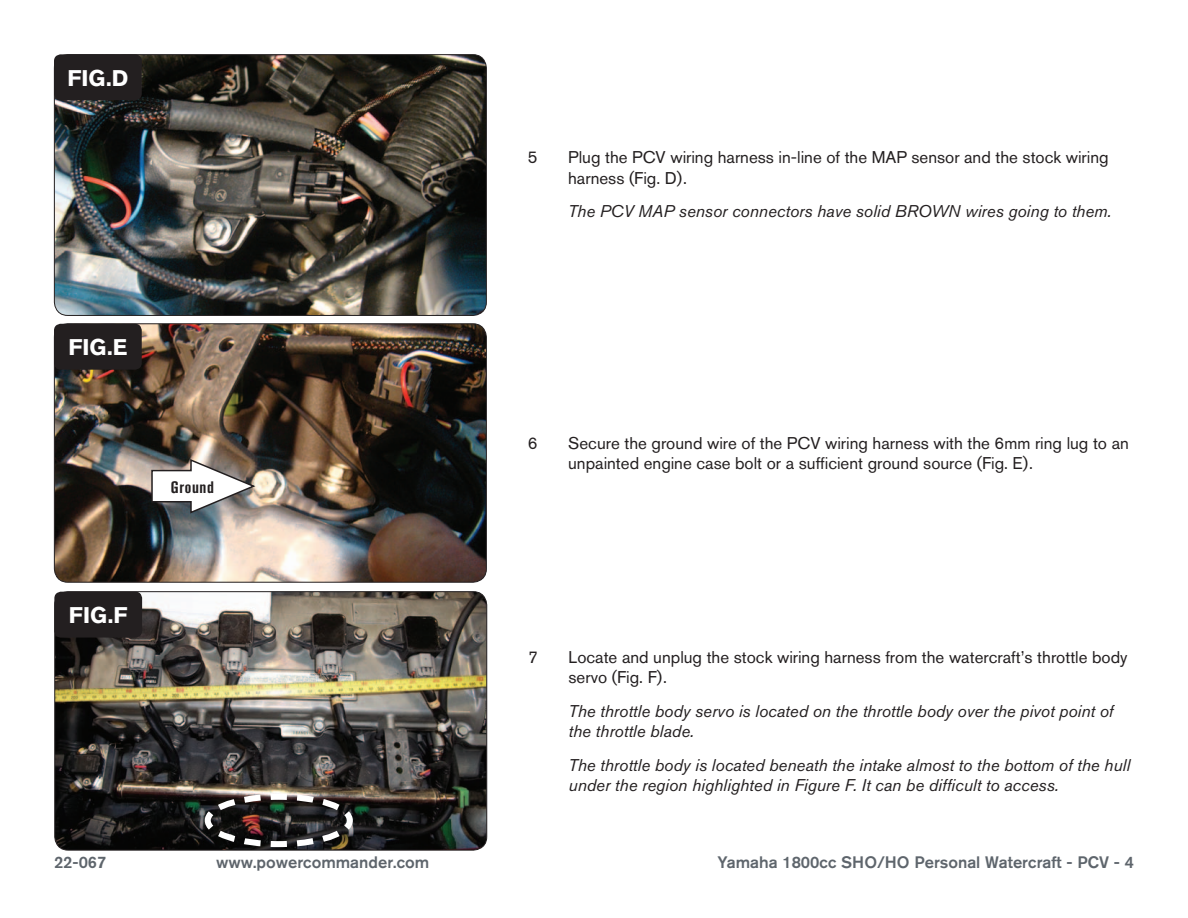
<style>
.page{position:relative;width:1188px;height:918px;background:#fff}
.page>*{position:absolute;margin:0;border:0;box-sizing:border-box;transform-origin:0 0}
.t1{font:700 22.5px "Akzidenz Grotesk BQ";color:#fff}
.Bodycopy{font:16.8px/20.2px "Akzidenz Grotesk BQ";color:#231f20}
.Bodycopy-2{font:italic 16.8px/20.2px "Akzidenz Grotesk BQ";color:#231f20}
.t2{font:500 16.5px "Akzidenz Grotesk BQ";color:#5e656c}
.Callouts{font:700 condensed 16.5px "Akzidenz Grotesk BQ";letter-spacing:.04em;color:#231f20}
</style>
<div class="page">
<img style="left:54px;top:55px;width:432px;height:260px">
<div style="left:54px;top:54px;width:433px;height:262px;border:1px solid #231f20;border-radius:14px"></div>
<div style="left:54px;top:54px;width:88px;height:46px;background:#231f20;border-radius:7px"></div>
<img style="left:54px;top:324px;width:431px;height:257px">
<div style="left:54px;top:323px;width:433px;height:260px;border:1px solid #231f20;border-radius:14px"></div>
<div style="left:54px;top:324px;width:88px;height:46px;background:#231f20;border-radius:7px"></div>
<img style="left:55px;top:592px;width:432px;height:258px">
<div style="left:54px;top:592px;width:88px;height:46px;background:#231f20;border-radius:7px"></div>
<svg style="left:151px;top:458px;width:106px;height:56px"></svg>
<img style="left:202px;top:791px;width:154px;height:59px">
<p class="t1" style="left:67px;top:65px;width:62px">FIG.D</p>
<p class="t1" style="left:68px;top:334px;width:61px">FIG.E</p>
<p class="Callouts" style="left:171px;top:478px;width:45px">Ground</p>
<p class="t1" style="left:69px;top:602px;width:60px">FIG.F</p>
<p class="Bodycopy" style="left:528px;top:147px;width:11px">5</p>
<p class="Bodycopy" style="left:568px;top:147px;width:542px">Plug the PCV wiring harness in-line of the MAP sensor and the stock wiring harness (Fig. D).</p>
<p class="Bodycopy-2" style="left:568px;top:201px;width:545px">The PCV MAP sensor connectors have solid BROWN wires going to them.</p>
<p class="Bodycopy" style="left:528px;top:433px;width:11px">6</p>
<p class="Bodycopy" style="left:568px;top:433px;width:562px">Secure the ground wire of the PCV wiring harness with the 6mm ring lug to an unpainted engine case bolt or a sufficient ground source (Fig. E).</p>
<p class="Bodycopy" style="left:528px;top:647px;width:11px">7</p>
<p class="Bodycopy" style="left:569px;top:647px;width:561px">Locate and unplug the stock wiring harness from the watercraft’s throttle body servo (Fig. F).</p>
<p class="Bodycopy-2" style="left:569px;top:701px;width:546px">The throttle body servo is located on the throttle body over the pivot point of the throttle blade.</p>
<p class="Bodycopy-2" style="left:569px;top:755px;width:563px">The throttle body is located beneath the intake almost to the bottom of the hull under the region highlighted in Figure F. It can be difficult to access.</p>
<p class="t2" style="left:54px;top:852px;width:54px">22-067</p>
<p class="t2" style="left:216px;top:852px;width:215px">www.powercommander.com</p>
<p class="t2" style="left:718px;top:852px;width:418px">Yamaha 1800cc SHO/HO Personal Watercraft - PCV - 4</p>
</div>
